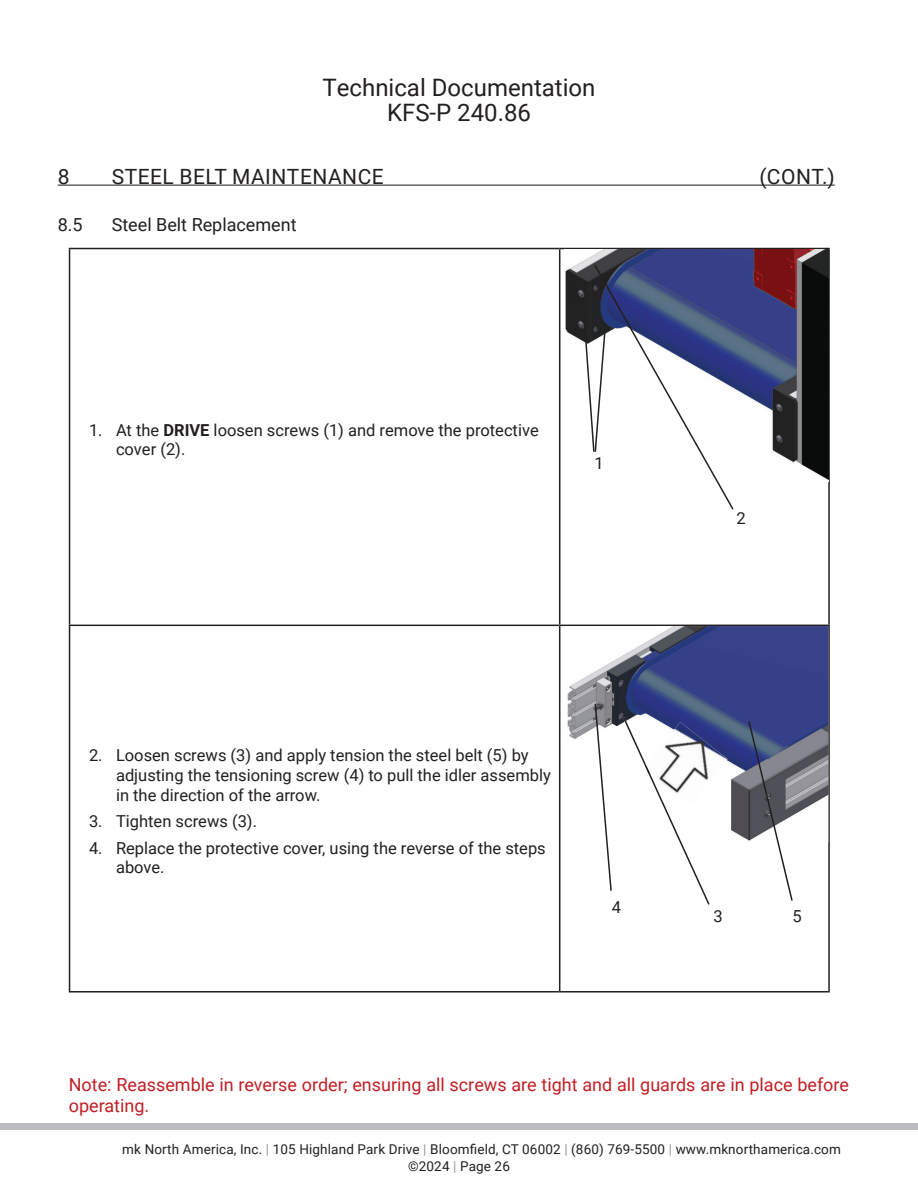
<style>
.page{position:relative;width:918px;height:1188px;background:#fff}
.page>*{position:absolute;margin:0;border:0;box-sizing:border-box;transform-origin:0 0}
.t1{font:24px/25.5px "Roboto";color:#231f20;text-align:center}
.t2{font:21px "Roboto";letter-spacing:.025em;color:#231f20}
.t3{font:18px/21px "Roboto";color:#c11e24}
.t4{font:18px "Roboto";color:#231f20}
.t5{font:16.5px/19.8px "Roboto";color:#231f20}
.t6{font:13.5px/16.2px "Roboto";letter-spacing:.01em;color:#231f20}
.s1{font-weight:700}
.s2{color:#939598}
</style>
<div class="page">
<div style="left:0;top:1123px;width:918px;height:7px;background:#bcbdc0"></div>
<hr style="left:58px;top:185px;width:777px;height:1px;background:#231f20">
<hr style="left:69px;top:248px;width:491px;height:1px;background:#231f20">
<hr style="left:69px;top:249px;width:1px;height:376px;background:#231f20">
<hr style="left:560px;top:248px;width:270px;height:1px;background:#231f20">
<hr style="left:559px;top:249px;width:1px;height:376px;background:#231f20">
<hr style="left:828px;top:249px;width:2px;height:376px;background:#231f20">
<hr style="left:69px;top:625px;width:491px;height:1px;background:#231f20">
<hr style="left:69px;top:626px;width:1px;height:365px;background:#231f20">
<hr style="left:560px;top:625px;width:270px;height:1px;background:#231f20">
<hr style="left:559px;top:626px;width:1px;height:365px;background:#231f20">
<hr style="left:828px;top:626px;width:2px;height:365px;background:#231f20">
<hr style="left:69px;top:991px;width:491px;height:2px;background:#231f20">
<hr style="left:560px;top:991px;width:270px;height:2px;background:#231f20">
<img style="left:565px;top:249px;width:263px;height:231px">
<img style="left:567px;top:626px;width:261px;height:214px">
<svg style="left:747px;top:720px;width:47px;height:181px"></svg>
<svg style="left:594px;top:703px;width:19px;height:188px"></svg>
<img style="left:710px;top:722px;width:18px;height:84px">
<svg style="left:623px;top:717px;width:87px;height:188px"></svg>
<svg style="left:583px;top:263px;width:152px;height:247px"></svg>
<h1 class="t1" style="left:323px;top:73px;width:274px">Technical Documentation<br>KFS-P 240.86</h1>
<p class="t2" style="left:58px;top:161px;width:13px">8</p>
<p class="t2" style="left:112px;top:161px;width:274px">STEEL BELT MAINTENANCE</p>
<p class="t2" style="left:760px;top:161px;width:77px">(CONT.)</p>
<p class="t4" style="left:58px;top:212px;width:26px">8.5</p>
<p class="t4" style="left:112px;top:212px;width:186px">Steel Belt Replacement</p>
<p class="t5" style="left:116px;top:419px;width:424px;text-indent:-27px">1. At the <span class="s1">DRIVE</span> loosen screws (1) and remove the protective cover (2).</p>
<p class="t5" style="left:595px;top:453px;width:11px">1</p>
<p class="t5" style="left:116px;top:745px;width:436px;text-indent:-27px">2. Loosen screws (3) and apply tension the steel belt (5) by adjusting the tensioning screw (4) to pull the idler assembly in the direction of the arrow.</p>
<p class="t5" style="left:89px;top:811px;width:170px">3. Tighten screws (3).</p>
<p class="t5" style="left:116px;top:837px;width:431px;text-indent:-27px">4. Replace the protective cover, using the reverse of the steps above.</p>
<p class="t5" style="left:612px;top:897px;width:11px">4</p>
<p class="t5" style="left:737px;top:507px;width:11px">2</p>
<p class="t5" style="left:714px;top:906px;width:11px">3</p>
<p class="t5" style="left:793px;top:906px;width:11px">5</p>
<p class="t3" style="left:69px;top:1073px;width:782px">Note: Reassemble in reverse order; ensuring all screws are tight and all guards are in place before operating.</p>
<p class="t6" style="left:408px;top:1141px;width:434px;text-indent:-286px">mk North America, Inc. <span class="s2">|</span> 105 Highland Park Drive <span class="s2">|</span> Bloomfield, CT 06002 <span class="s2">|</span> (860) 769-5500 <span class="s2">|</span> www.mknorthamerica.com ©2024 <span class="s2">|</span> Page 26</p>
</div>
